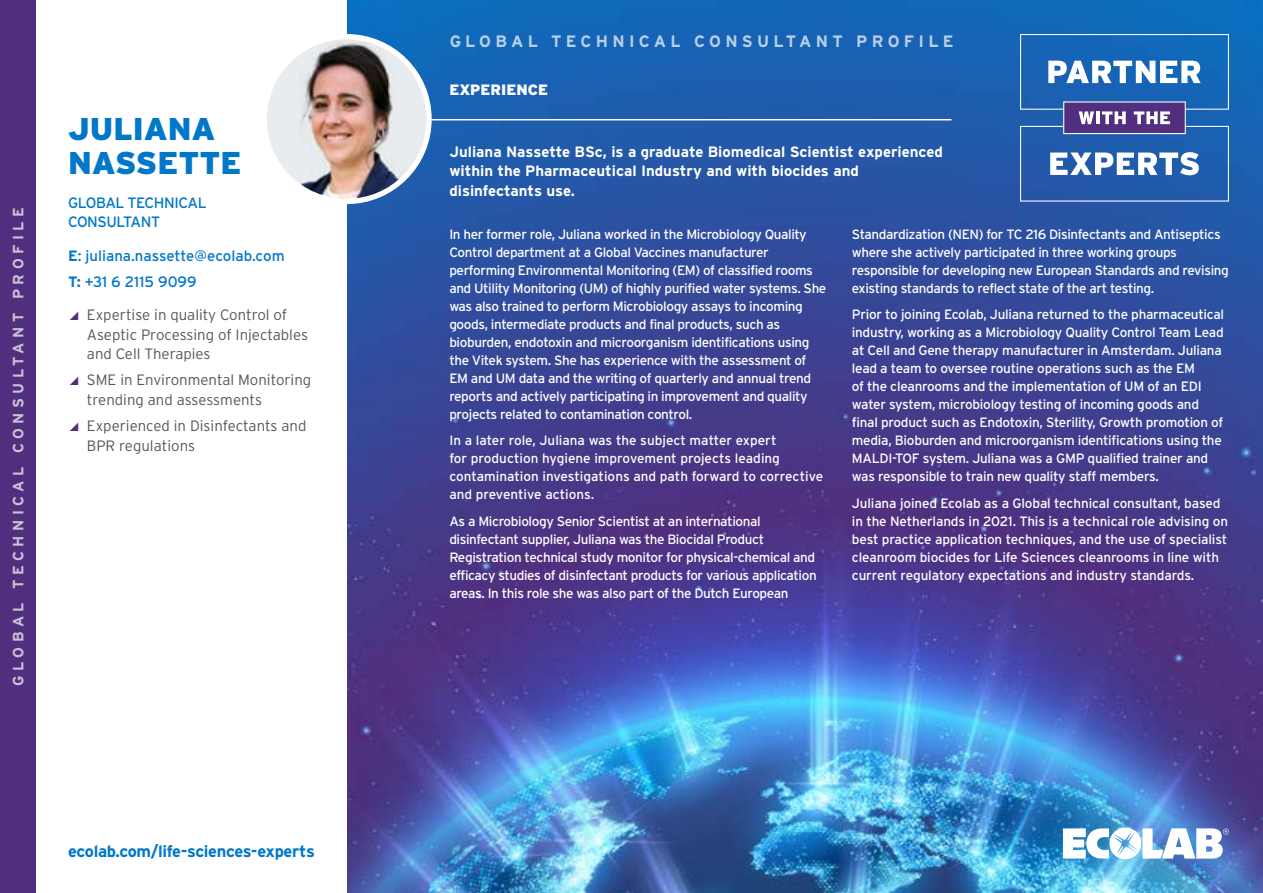
<style>
.page{position:relative;width:1263px;height:893px;background:#fff}
.page>*{position:absolute;margin:0;border:0;box-sizing:border-box;transform-origin:0 0}
.t1{font:900 31.5px/34.5px "Interstate";color:#0077c8}
.t2{font:700 16.5px "Interstate";letter-spacing:.26em;color:#fff}
.t3{font:700 16.5px "Interstate";letter-spacing:-.02em;color:#0077c8}
.t4{font:300 15px/19.5px "Interstate";color:#575756}
.t5{font:700 15px/19.5px "Interstate";color:#fff}
.t6{font:15px/26.2px "Interstate";letter-spacing:-.015em;color:#0077c8}
.t7{font:700 15px "Interstate";letter-spacing:.3em;color:#fff}
.t8{font:900 15px "Interstate";color:#fff}
.t9{font:13.5px/18px "Interstate";letter-spacing:-.03em;color:#fff}
.t10{font:13.5px/18px "Interstate";letter-spacing:-.01em;color:#fff}
.t11{font:13.5px/18px "Interstate";color:#fff}
.s1{font-weight:700}
.s2{color:#512f7e}
</style>
<div class="page">
<img style="left:347px;top:0;width:916px;height:893px">
<svg style="left:1063px;top:827px;width:166px;height:32px"></svg>
<hr style="left:428px;top:119px;width:523px;height:1px;background:#fff">
<div style="left:0;top:0;width:35px;height:893px;background:#512f7e"></div>
<img style="left:264px;top:37px;width:165px;height:164px;border-radius:82px">
<div style="left:262px;top:34px;width:170px;height:170px;border:5px solid #fff;border-radius:50%"></div>
<svg style="left:1020px;top:34px;width:209px;height:168px;background:#4576b9"></svg>
<p class="t7" style="left:10px;top:686px;width:480px;rotate:-90deg">GLOBAL TECHNICAL CONSULTANT PROFILE</p>
<h1 class="t1" style="left:68px;top:111px;width:175px">JULIANA<br>NASSETTE</h1>
<p class="t6" style="left:68px;top:193px;width:140px;line-height:19.5px">GLOBAL TECHNICAL<br>CONSULTANT</p>
<p class="t6" style="left:68px;top:242px;width:218px"><span class="s1">E</span>: juliana.nassette@ecolab.com<br><span class="s1">T:</span> +31 6 2115 9099</p>
<p class="t4" style="left:87px;top:305px;width:223px;text-indent:-19px"><span class="s2">◢</span> Expertise in quality Control of<br>Aseptic Processing of Injectables and Cell Therapies</p>
<p class="t4" style="left:87px;top:370px;width:226px;text-indent:-19px"><span class="s2">◢</span> SME in Environmental Monitoring trending and assessments</p>
<p class="t4" style="left:87px;top:416px;width:221px;text-indent:-19px"><span class="s2">◢</span> Experienced in Disinfectants and<br>BPR regulations</p>
<p class="t3" style="left:68px;top:841px;width:248px">ecolab.com/life-sciences-experts</p>
<p class="t2" style="left:449px;top:32px;width:506px">GLOBAL TECHNICAL CONSULTANT PROFILE</p>
<p class="t8" style="left:449px;top:81px;width:100px">EXPERIENCE</p>
<p class="t5" style="left:449px;top:141px;width:495px">Juliana Nassette BSc, is a graduate Biomedical Scientist experienced within the Pharmaceutical Industry and with biocides and disinfectants use.</p>
<p class="t9" style="left:449px;top:225px;width:379px">In her former role, Juliana worked in the Microbiology Quality Control department at a Global Vaccines manufacturer performing Environmental Monitoring (EM) of classified rooms and Utility Monitoring (UM) of highly purified water systems. She was also trained to perform Microbiology assays to incoming goods, intermediate products and final products, such as bioburden, endotoxin and microorganism identifications using the Vitek system. She has experience with the assessment of EM and UM data and the writing of quarterly and annual trend reports and actively participating in improvement and quality projects related to contamination control.</p>
<p class="t11" style="left:449px;top:431px;width:375px">In a later role, Juliana was the subject matter expert<br>for production hygiene improvement projects leading contamination investigations and path forward to corrective and preventive actions.</p>
<p class="t9" style="left:449px;top:512px;width:369px">As a Microbiology Senior Scientist at an international disinfectant supplier, Juliana was the Biocidal Product Registration technical study monitor for physical-chemical and efficacy studies of disinfectant products for various application areas. In this role she was also part of the Dutch European</p>
<p class="t9" style="left:852px;top:225px;width:378px">Standardization (NEN) for TC 216 Disinfectants and Antiseptics where she actively participated in three working groups responsible for developing new European Standards and revising existing standards to reflect state of the art testing.</p>
<p class="t9" style="left:852px;top:305px;width:374px">Prior to joining Ecolab, Juliana returned to the pharmaceutical industry, working as a Microbiology Quality Control Team Lead at Cell and Gene therapy manufacturer in Amsterdam. Juliana lead a team to oversee routine operations such as the EM<br>of the cleanrooms and the implementation of UM of an EDI water system, microbiology testing of incoming goods and final product such as Endotoxin, Sterility, Growth promotion of media, Bioburden and microorganism identifications using the MALDI-TOF system. Juliana was a GMP qualified trainer and was responsible to train new quality staff members.</p>
<p class="t10" style="left:852px;top:494px;width:378px">Juliana joined Ecolab as a Global technical consultant, based in the Netherlands in 2021. This is a technical role advising on best practice application techniques, and the use of specialist cleanroom biocides for Life Sciences cleanrooms in line with current regulatory expectations and industry standards.</p>
</div>
